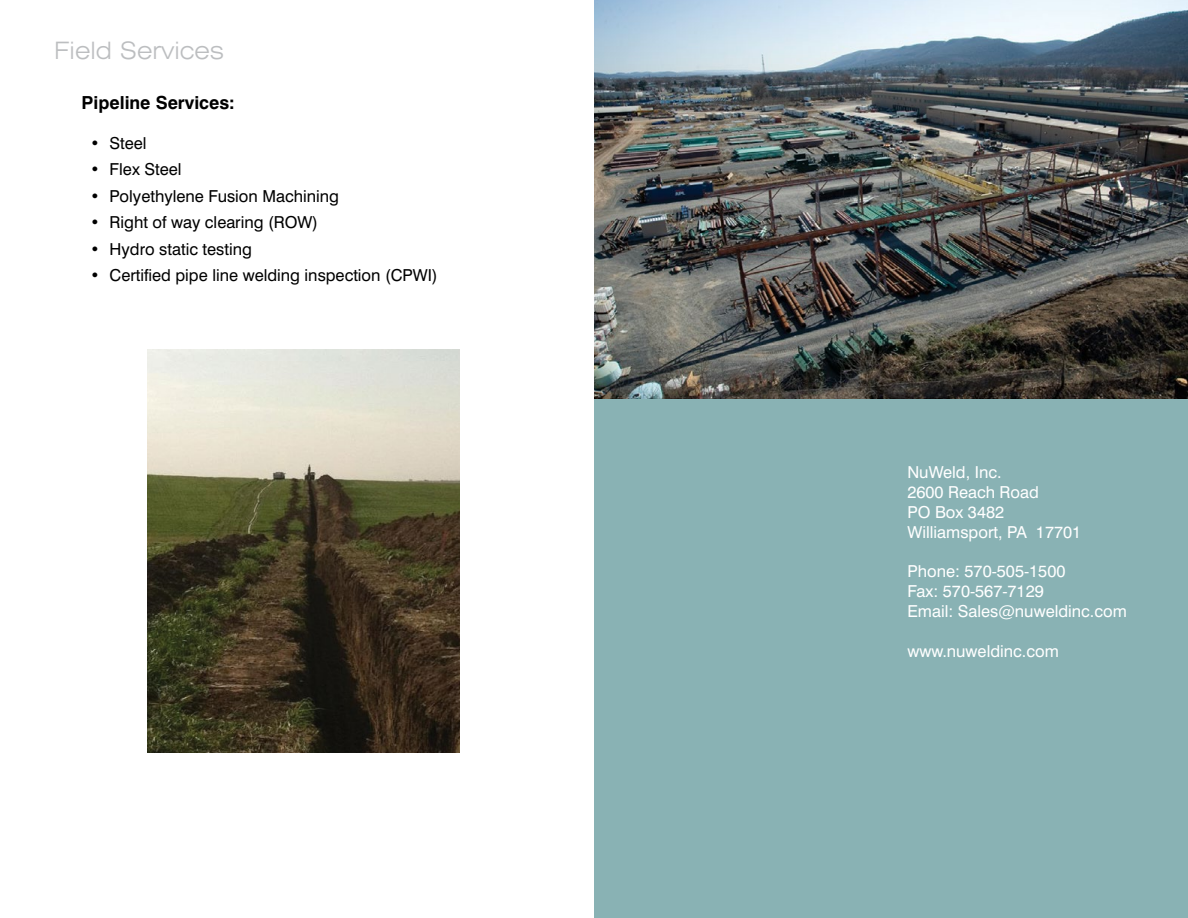
<style>
.page{position:relative;width:1188px;height:918px;background:#fff}
.page>*{position:absolute;margin:0;border:0;box-sizing:border-box;transform-origin:0 0}
.t1{font:300 expanded 24px "Swiss 721 BT";color:#bcbec0}
.t2{font:700 18px "Swiss 721 BT";color:#000}
.t3{font:16.5px/19.8px "Swiss 721 BT";color:#fff}
.t4{font:16.5px "Swiss 721 BT";color:#000}
</style>
<div class="page">
<div style="left:594px;top:1px;width:594px;height:917px;background:#89b2b4"></div>
<img style="left:594px;top:0;width:594px;height:398px">
<img style="left:148px;top:350px;width:312px;height:403px">
<h1 class="t1" style="left:54px;top:36px;width:171px">Field Services</h1>
<p class="t2" style="left:82px;top:92px;width:155px">Pipeline Services:</p>
<p class="t4" style="left:90px;top:133px;width:58px">• Steel</p>
<p class="t4" style="left:90px;top:159px;width:93px">• Flex Steel</p>
<p class="t4" style="left:90px;top:186px;width:250px">• Polyethylene Fusion Machining</p>
<p class="t4" style="left:90px;top:212px;width:229px">• Right of way clearing (ROW)</p>
<p class="t4" style="left:90px;top:239px;width:163px">• Hydro static testing</p>
<p class="t4" style="left:90px;top:266px;width:349px">• Certified pipe line welding inspection (CPWI)</p>
<p class="t3" style="left:907px;top:463px;width:175px">NuWeld, Inc.<br>2600 Reach Road<br>PO Box 3482<br>Williamsport, PA 17701</p>
<p class="t3" style="left:907px;top:562px;width:221px">Phone: 570-505-1500<br>Fax: 570-567-7129<br>Email: Sales@nuweldinc.com</p>
<p class="t3" style="left:907px;top:641px;width:153px">www.nuweldinc.com</p>
</div>
